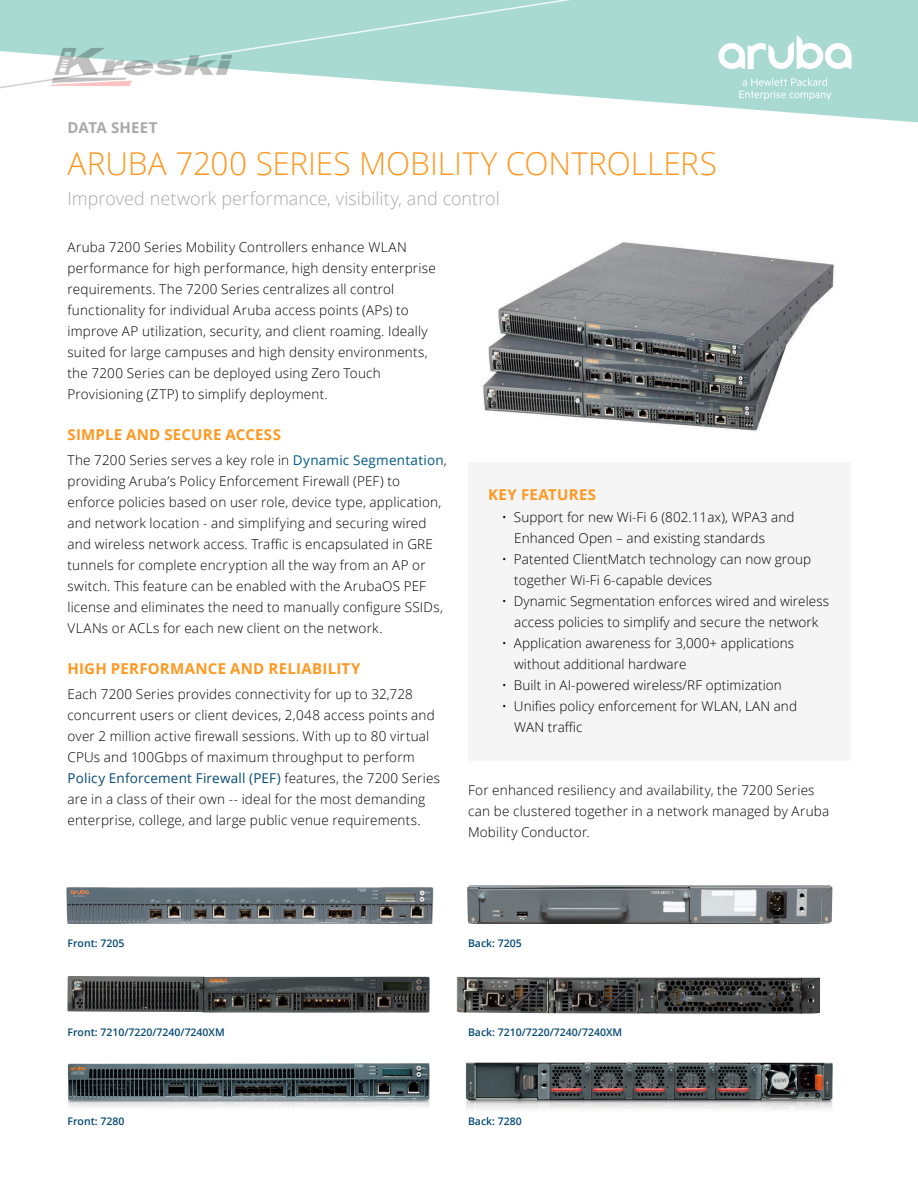
<style>
.page{position:relative;width:918px;height:1188px;background:#fff}
.page>*{position:absolute;margin:0;border:0;box-sizing:border-box;transform-origin:0 0}
.t1{font:300 31.5px "Open Sans";color:#ff9821}
.t2{font:300 18px "Open Sans";color:#aaa8a9}
.t3{font:700 15px "Open Sans";letter-spacing:.015em;color:#ff9821}
.t4{font:700 15px "Open Sans";letter-spacing:.01em;color:#aaa8a9}
.t5{font:300 13.5px/21px "Open Sans";letter-spacing:.015em;color:#000}
.t6{font:600 10.5px "Open Sans";color:#054975}
.s1{font-weight:400;color:#005a87}
.s2{font-weight:400;color:#054975}
</style>
<div class="page">
<svg style="left:0;top:0;width:918px;height:123px;fill:#a8dad2"></svg>
<svg style="left:718px;top:35px;width:134px;height:65px"></svg>
<img style="left:483px;top:242px;width:351px;height:190px">
<img style="left:66px;top:887px;width:368px;height:37px">
<img style="left:467px;top:886px;width:366px;height:38px">
<img style="left:457px;top:977px;width:363px;height:37px">
<img style="left:67px;top:976px;width:363px;height:37px">
<img style="left:465px;top:1062px;width:368px;height:48px">
<img style="left:67px;top:1063px;width:363px;height:44px">
<div style="left:468px;top:462px;width:382px;height:298px;background:#f5f5f6"></div>
<img style="left:49px;top:1px;width:186px;height:122px">
<p class="t4" style="left:68px;top:117px;width:92px">DATA SHEET</p>
<h1 class="t1" style="left:68px;top:142px;width:651px">ARUBA 7200 SERIES MOBILITY CONTROLLERS</h1>
<h2 class="t2" style="left:68px;top:186px;width:434px">Improved network performance, visibility, and control</h2>
<p class="t5" style="left:68px;top:236px;width:370px">Aruba 7200 Series Mobility Controllers enhance WLAN performance for high performance, high density enterprise requirements. The 7200 Series centralizes all control functionality for individual Aruba access points (APs) to improve AP utilization, security, and client roaming. Ideally suited for large campuses and high density environments, the 7200 Series can be deployed using Zero Touch Provisioning (ZTP) to simplify deployment.</p>
<p class="t3" style="left:68px;top:424px;width:215px">SIMPLE AND SECURE ACCESS</p>
<p class="t5" style="left:68px;top:449px;width:381px">The 7200 Series serves a key role in <span class="s1">Dynamic Segmentation</span>, providing Aruba’s Policy Enforcement Firewall (PEF) to enforce policies based on user role, device type, application, and network location - and simplifying and securing wired and wireless network access. Traffic is encapsulated in GRE tunnels for complete encryption all the way from an AP or switch. This feature can be enabled with the ArubaOS PEF license and eliminates the need to manually configure SSIDs, VLANs or ACLs for each new client on the network.</p>
<p class="t3" style="left:68px;top:658px;width:295px">HIGH PERFORMANCE AND RELIABILITY</p>
<p class="t5" style="left:68px;top:683px;width:374px">Each 7200 Series provides connectivity for up to 32,728 concurrent users or client devices, 2,048 access points and over 2 million active firewall sessions. With up to 80 virtual CPUs and 100Gbps of maximum throughput to perform <span class="s2">Policy Enforcement Firewall (PEF)</span> features, the 7200 Series are in a class of their own -- ideal for the most demanding enterprise, college, and large public venue requirements.</p>
<p class="t3" style="left:488px;top:484px;width:109px">KEY FEATURES</p>
<p class="t5" style="left:514px;top:506px;width:282px;text-indent:-12px">• Support for new Wi-Fi 6 (802.11ax), WPA3 and<br>Enhanced Open – and existing standards</p>
<p class="t5" style="left:514px;top:548px;width:299px;text-indent:-12px">• Patented ClientMatch technology can now group together Wi-Fi 6-capable devices</p>
<p class="t5" style="left:502px;top:590px;width:329px;text-align:center">• Dynamic Segmentation enforces wired and wireless access policies to simplify and secure the network</p>
<p class="t5" style="left:514px;top:632px;width:282px;text-indent:-12px">• Application awareness for 3,000+ applications without additional hardware</p>
<p class="t5" style="left:502px;top:674px;width:281px">• Built in AI-powered wireless/RF optimization</p>
<p class="t5" style="left:514px;top:695px;width:284px;text-indent:-12px">• Unifies policy enforcement for WLAN, LAN and<br>WAN traffic</p>
<p class="t5" style="left:468px;top:779px;width:363px">For enhanced resiliency and availability, the 7200 Series can be clustered together in a network managed by Aruba<br>Mobility Conductor.</p>
<p class="t6" style="left:68px;top:936px;width:58px">Front: 7205</p>
<p class="t6" style="left:468px;top:936px;width:55px">Back: 7205</p>
<p class="t6" style="left:68px;top:1025px;width:159px">Front: 7210/7220/7240/7240XM</p>
<p class="t6" style="left:468px;top:1025px;width:156px">Back: 7210/7220/7240/7240XM</p>
<p class="t6" style="left:67px;top:1114px;width:58px">Front: 7280</p>
<p class="t6" style="left:468px;top:1114px;width:55px">Back: 7280</p>
</div>
